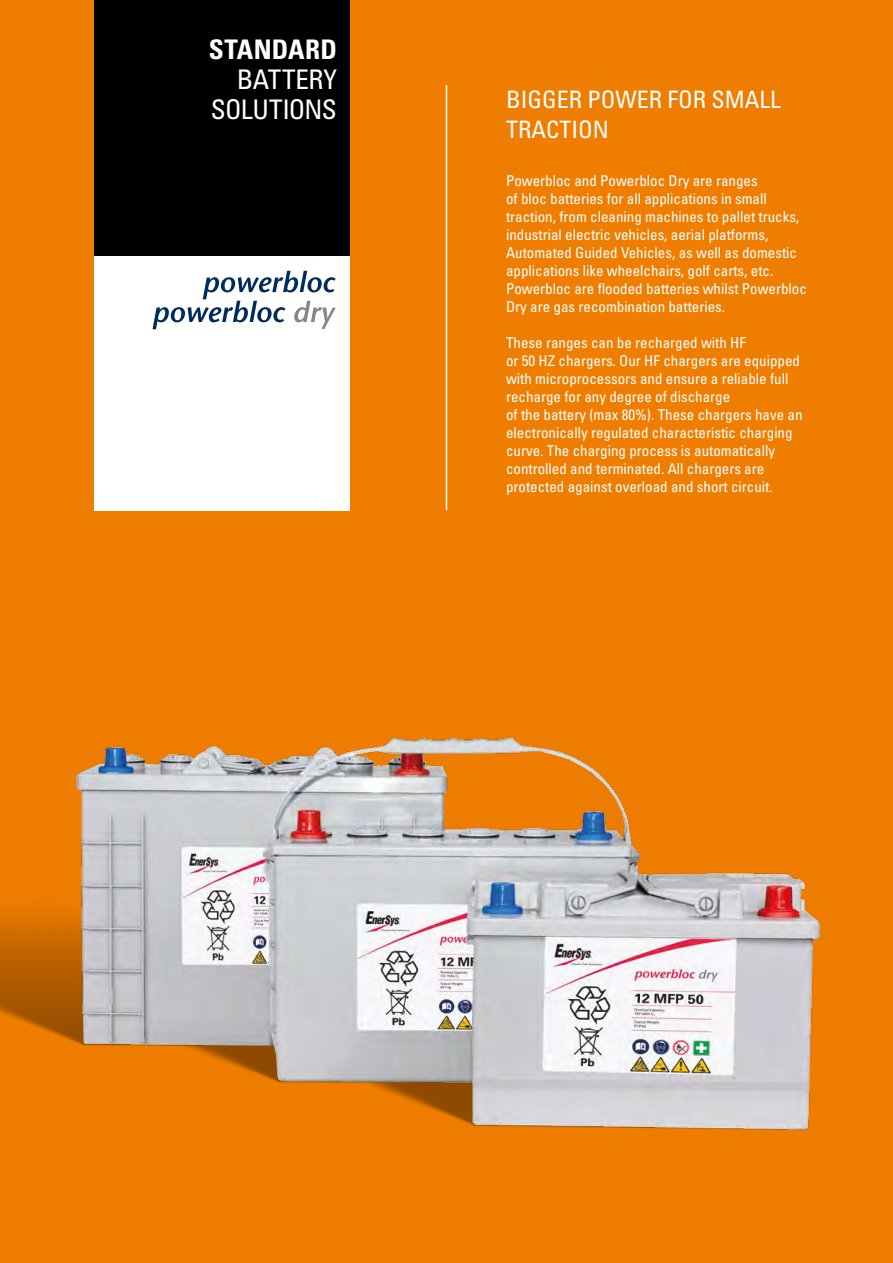
<style>
.page{position:relative;width:893px;height:1263px;background:#ef7d00}
.page>*{position:absolute;margin:0;border:0;box-sizing:border-box;transform-origin:0 0}
.t1{font:condensed 27px/30px "Univers LTCYR 57";letter-spacing:-.015em;color:#fff;text-align:right}
.t2{font:27px "Univers LTCYR 67 Bold Cond";letter-spacing:.005em;color:#fff}
.t3{font:condensed 24px/30px "Univers LTCYR 57";color:#fff}
.t4{font:condensed 15px/18px "Univers LTCYR 57";color:#fff}
</style>
<div class="page">
<div style="left:94px;top:255px;width:256px;height:255px;background:#fff"></div>
<hr style="left:446px;top:85px;width:1px;height:425px;background:#fff">
<div style="left:94px;top:0;width:256px;height:255px;background:#000"></div>
<svg style="left:153px;top:271px;width:183px;height:58px"></svg>
<img style="left:0;top:737px;width:821px;height:394px">
<h1 class="t2" style="left:209px;top:33px;width:130px">STANDARD</h1>
<h1 class="t1" style="left:211px;top:64px;width:127px">BATTERY<br>SOLUTIONS</h1>
<h2 class="t3" style="left:506px;top:84px;width:276px">BIGGER POWER FOR SMALL<br>TRACTION</h2>
<p class="t4" style="left:506px;top:172px;width:302px">Powerbloc and Powerbloc Dry are ranges<br>of bloc batteries for all applications in small traction, from cleaning machines to pallet trucks, industrial electric vehicles, aerial platforms, Automated Guided Vehicles, as well as domestic applications like wheelchairs, golf carts, etc.<br>Powerbloc are flooded batteries whilst Powerbloc Dry are gas recombination batteries.</p>
<p class="t4" style="left:506px;top:334px;width:298px">These ranges can be recharged with HF<br>or 50 HZ chargers. Our HF chargers are equipped with microprocessors and ensure a reliable full recharge for any degree of discharge<br>of the battery (max 80%). These chargers have an electronically regulated characteristic charging curve. The charging process is automatically controlled and terminated. All chargers are protected against overload and short circuit.</p>
</div>
